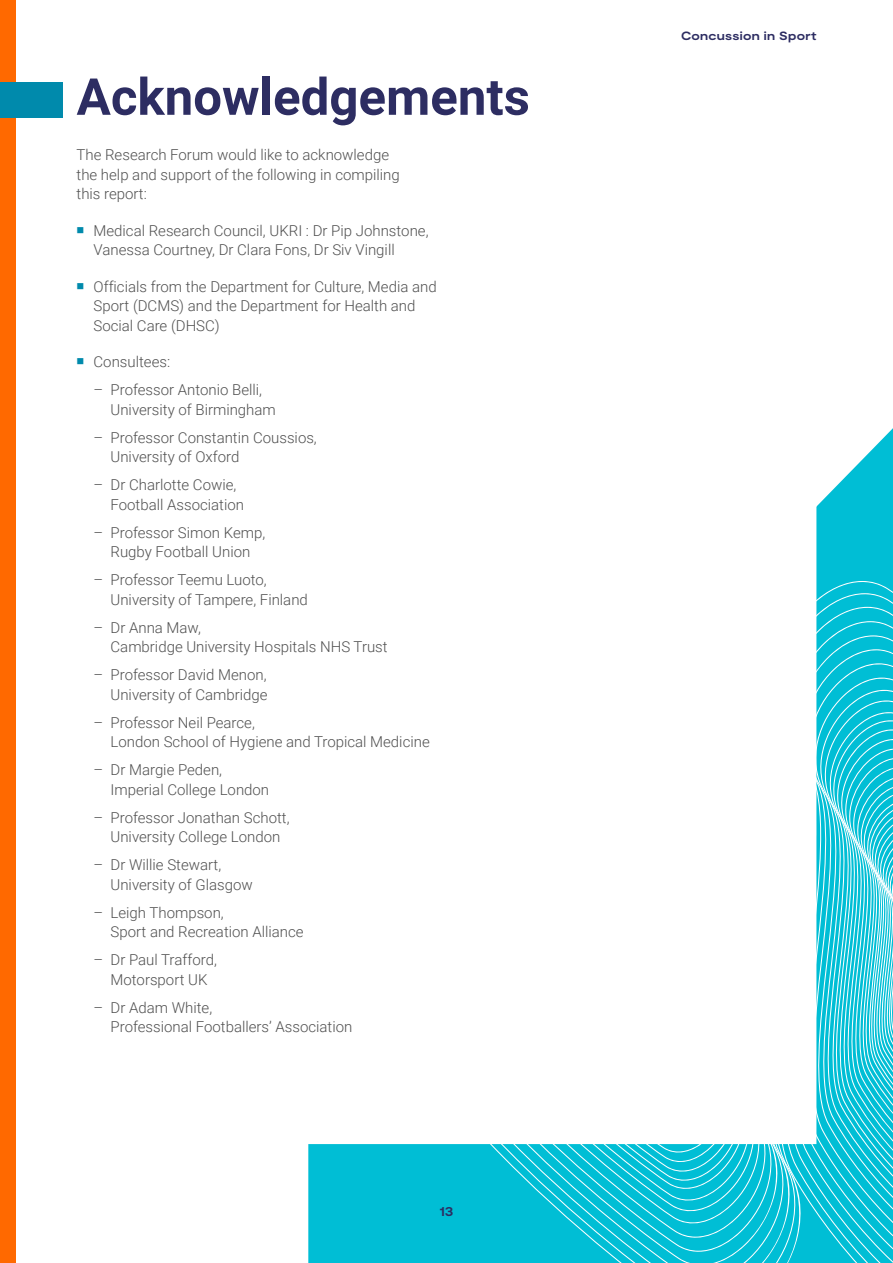
<style>
.page{position:relative;width:893px;height:1263px;background:#fff}
.page>*{position:absolute;margin:0;border:0;box-sizing:border-box;transform-origin:0 0}
.Header_2{font:700 51px "Roboto";color:#2d2d62}
.Body_Copy{font:300 15px/19.5px "Roboto";color:#505050}
.t1{font:700 expanded 12.75px "Moderat";color:#2d2d62}
.t2{font:700 expanded 12px "Moderat";letter-spacing:.025em;color:#2d2d62}
</style>
<div class="page">
<svg style="left:308px;top:428px;width:585px;height:835px;fill:#00bed5"></svg>
<svg style="left:341px;top:1144px;width:425px;height:119px;background:#0ec1d7"></svg>
<svg style="left:768px;top:575px;width:125px;height:688px;background:#36cbdd"></svg>
<div style="left:0;top:0;width:16px;height:1263px;background:#ff6900"></div>
<div style="left:77px;top:140px;width:739px;height:1004px;background:#fff"></div>
<div style="left:0;top:82px;width:62px;height:35px;background:#008aac"></div>
<h2 class="Header_2" style="left:77px;top:61px;width:455px">Acknowledgements</h2>
<p class="Body_Copy" style="left:77px;top:144px;width:325px">The Research Forum would like to acknowledge the help and support of the following in compiling this report:</p>
<p class="Body_Copy" style="left:94px;top:220px;width:336px">Medical Research Council, UKRI : Dr Pip Johnstone,<br>Vanessa Courtney, Dr Clara Fons, Dr Siv Vingill</p>
<p class="Body_Copy" style="left:94px;top:276px;width:345px">Officials from the Department for Culture, Media and<br>Sport (DCMS) and the Department for Health and<br>Social Care (DHSC)</p>
<p class="Body_Copy" style="left:94px;top:351px;width:78px">Consultees:</p>
<p class="Body_Copy" style="left:111px;top:379px;width:167px;text-indent:-17px">– Professor Antonio Belli,<br>University of Birmingham</p>
<p class="Body_Copy" style="left:111px;top:427px;width:208px;text-indent:-17px">– Professor Constantin Coussios,<br>University of Oxford</p>
<p class="Body_Copy" style="left:111px;top:474px;width:135px;text-indent:-17px">– Dr Charlotte Cowie,<br>Football Association</p>
<p class="Body_Copy" style="left:94px;top:522px;width:173px;text-align:center">– Professor Simon Kemp,<br>Rugby Football Union</p>
<p class="Body_Copy" style="left:111px;top:569px;width:199px;text-indent:-17px">– Professor Teemu Luoto,<br>University of Tampere, Finland</p>
<p class="Body_Copy" style="left:111px;top:617px;width:279px;text-indent:-17px">– Dr Anna Maw,<br>Cambridge University Hospitals NHS Trust</p>
<p class="Body_Copy" style="left:94px;top:664px;width:176px;text-align:right">– Professor David Menon,<br>University of Cambridge</p>
<p class="Body_Copy" style="left:111px;top:712px;width:321px;text-indent:-17px">– Professor Neil Pearce,<br>London School of Hygiene and Tropical Medicine</p>
<p class="Body_Copy" style="left:111px;top:759px;width:160px;text-indent:-17px">– Dr Margie Peden,<br>Imperial College London</p>
<p class="Body_Copy" style="left:94px;top:807px;width:198px;text-align:center">– Professor Jonathan Schott,<br>University College London</p>
<p class="Body_Copy" style="left:111px;top:854px;width:144px;text-indent:-17px">– Dr Willie Stewart,<br>University of Glasgow</p>
<p class="Body_Copy" style="left:111px;top:902px;width:195px;text-indent:-17px">– Leigh Thompson,<br>Sport and Recreation Alliance</p>
<p class="Body_Copy" style="left:94px;top:950px;width:125px;text-align:center">– Dr Paul Trafford,<br>Motorsport UK</p>
<p class="Body_Copy" style="left:111px;top:997px;width:243px;text-indent:-17px">– Dr Adam White,<br>Professional Footballers’ Association</p>
<p class="t1" style="left:439px;top:1204px;width:16px">13</p>
<p class="t2" style="left:681px;top:29px;width:137px">Concussion in Sport</p>
</div>
